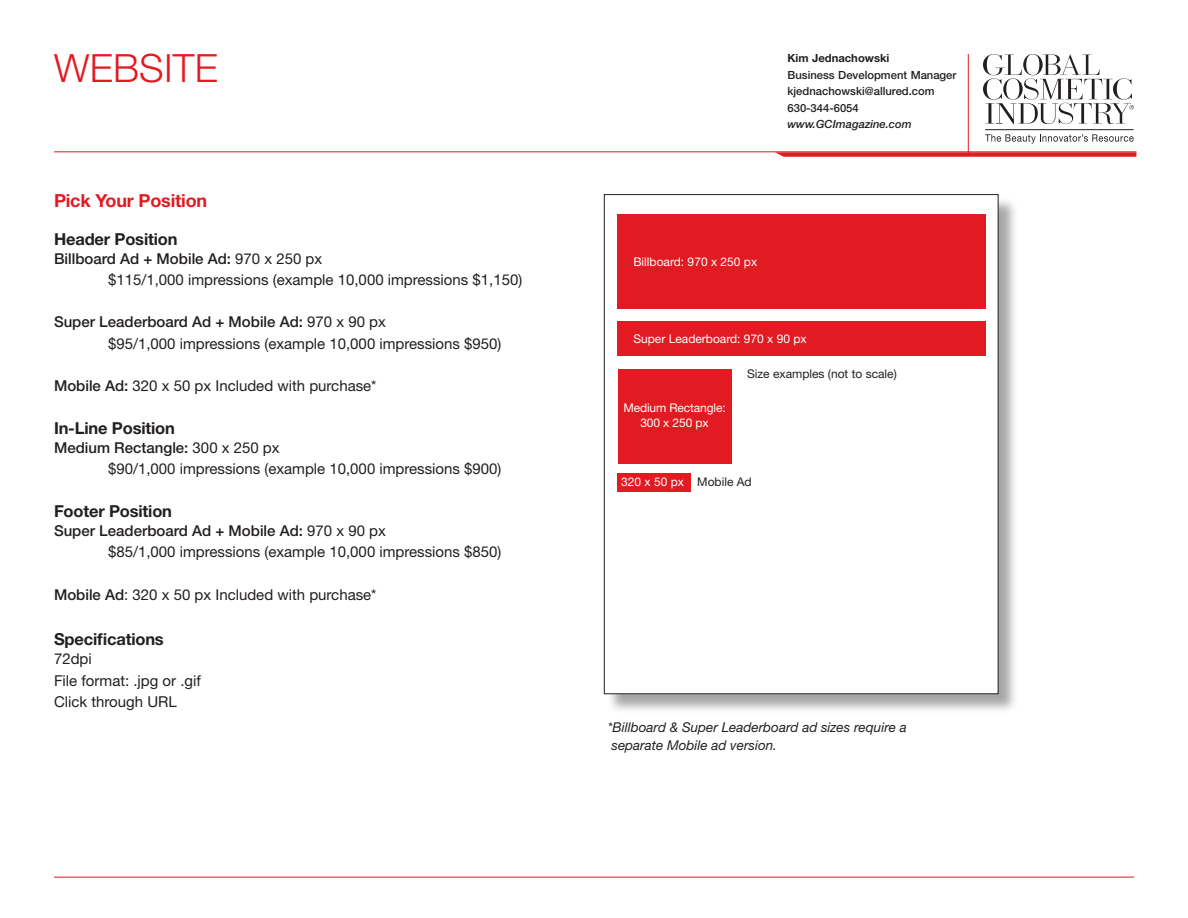
<style>
.page{position:relative;width:1188px;height:918px;background:#fff}
.page>*{position:absolute;margin:0;border:0;box-sizing:border-box;transform-origin:0 0}
.Category_Headline{font:300 39px "Helvetica Neue LT Std";letter-spacing:.005em;color:#e21a21}
.Subhead_1{font:700 18px "Helvetica Neue LT Std";letter-spacing:-.01em;color:#e21a21}
.Subhead_2{font:700 16.5px "Helvetica Neue LT Std";letter-spacing:-.01em;color:#231f20}
.Body_text{font:15px "Helvetica Neue LT Pro";color:#231f20}
.Body_text-2{font:500 15px "Helvetica Neue LT Pro";color:#231f20}
.Body_text-3{font:italic 13.5px/18px "Helvetica Neue LT Pro";color:#231f20}
.Captions{font:12px/15px "Helvetica Neue LT Std";color:#fff;text-align:center}
.Captions-2{font:12px "Helvetica Neue LT Std";color:#231f20}
.Sales_Rep_Info{font:500 11.25px "Helvetica Neue LT Std";color:#231f20}
.Sales_Website{font:italic 500 11.25px "Helvetica Neue LT Std";color:#231f20}
.Sales_Rep_Name{font:700 11.25px "Helvetica Neue LT Std";color:#231f20}
.s1{font-weight:400}
.s2{font-weight:500}
</style>
<div class="page">
<svg style="left:985px;top:134px;width:149px;height:10px"></svg>
<svg style="left:983px;top:54px;width:151px;height:70px"></svg>
<hr style="left:985px;top:129px;width:149px;height:1px;background:#231f20">
<hr style="left:968px;top:54px;width:1px;height:101px;background:#e21a21">
<hr style="left:54px;top:877px;width:1080px;height:1px;background:#e21a21">
<hr style="left:54px;top:151px;width:1082px;height:1px;background:#e21a21">
<svg style="left:775px;top:152px;width:361px;height:5px"></svg>
<div style="left:606px;top:197px;width:413px;height:518px;background:#231f20;opacity:.4"></div>
<div style="left:604px;top:195px;width:394px;height:499px;background:#fff"></div>
<div style="left:618px;top:214px;width:368px;height:95px;background:#e21a21"></div>
<div style="left:618px;top:322px;width:368px;height:34px;background:#e21a21"></div>
<div style="left:618px;top:369px;width:114px;height:95px;background:#e21a21"></div>
<div style="left:617px;top:473px;width:74px;height:19px;background:#e21a21"></div>
<p class="Category_Headline" style="left:54px;top:44px;width:165px">WEBSITE</p>
<p class="Subhead_1" style="left:54px;top:190px;width:155px">Pick Your Position</p>
<p class="Subhead_2" style="left:54px;top:228px;width:125px">Header Position</p>
<p class="Body_text-2" style="left:54px;top:249px;width:270px">Billboard Ad + Mobile Ad: <span class="s1">970 x 250 px</span></p>
<p class="Body_text" style="left:108px;top:270px;width:416px">$115/1,000 impressions (example 10,000 impressions $1,150)</p>
<p class="Body_text-2" style="left:54px;top:313px;width:333px">Super Leaderboard Ad + Mobile Ad: <span class="s1">970 x 90 px</span></p>
<p class="Body_text" style="left:108px;top:334px;width:395px">$95/1,000 impressions (example 10,000 impressions $950)</p>
<p class="Body_text" style="left:54px;top:376px;width:324px"><span class="s2">Mobile Ad:</span> 320 x 50 px Included with purchase*</p>
<p class="Subhead_2" style="left:54px;top:418px;width:122px">In-Line Position</p>
<p class="Body_text-2" style="left:54px;top:438px;width:227px">Medium Rectangle: <span class="s1">300 x 250 px</span></p>
<p class="Body_text" style="left:108px;top:459px;width:395px">$90/1,000 impressions (example 10,000 impressions $900)</p>
<p class="Subhead_2" style="left:54px;top:501px;width:120px">Footer Position</p>
<p class="Body_text-2" style="left:54px;top:521px;width:333px">Super Leaderboard Ad + Mobile Ad: <span class="s1">970 x 90 px</span></p>
<p class="Body_text" style="left:108px;top:542px;width:395px">$85/1,000 impressions (example 10,000 impressions $850)</p>
<p class="Body_text" style="left:54px;top:585px;width:324px"><span class="s2">Mobile Ad</span>: 320 x 50 px Included with purchase*</p>
<p class="Subhead_2" style="left:54px;top:629px;width:111px">Specifications</p>
<p class="Body_text" style="left:54px;top:650px;width:39px">72dpi</p>
<p class="Body_text" style="left:54px;top:671px;width:148px">File format: .jpg or .gif</p>
<p class="Body_text" style="left:54px;top:692px;width:124px">Click through URL</p>
<p class="Sales_Rep_Name" style="left:788px;top:51px;width:103px">Kim Jednachowski</p>
<p class="Sales_Rep_Info" style="left:788px;top:68px;width:171px">Business Development Manager</p>
<p class="Sales_Rep_Info" style="left:788px;top:84px;width:149px">kjednachowski@allured.com</p>
<p class="Sales_Rep_Info" style="left:788px;top:101px;width:73px">630-344-6054</p>
<p class="Sales_Website" style="left:788px;top:117px;width:126px">www.GCImagazine.com</p>
<p class="Captions" style="left:633px;top:254px;width:125px">Billboard: 970 x 250 px</p>
<p class="Captions" style="left:633px;top:331px;width:175px">Super Leaderboard: 970 x 90 px</p>
<p class="Captions" style="left:623px;top:400px;width:104px">Medium Rectangle:<br>300 x 250 px</p>
<p class="Captions-2" style="left:747px;top:367px;width:151px">Size examples (not to scale)</p>
<p class="Captions" style="left:621px;top:474px;width:64px">320 x 50 px</p>
<p class="Captions-2" style="left:697px;top:475px;width:56px">Mobile Ad</p>
<p class="Body_text-3" style="left:608px;top:718px;width:301px">*Billboard &amp; Super Leaderboard ad sizes require a separate Mobile ad version.</p>
</div>
